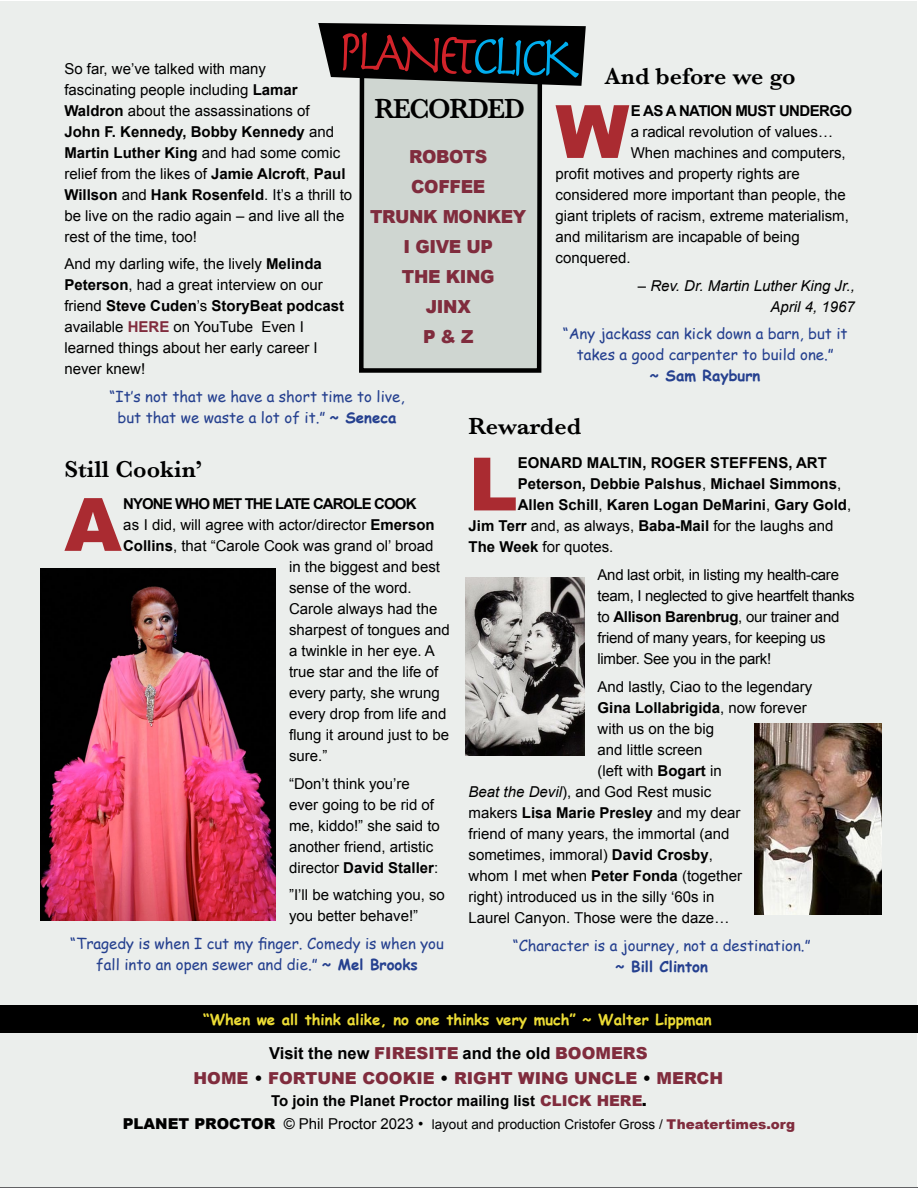
<style>
.page{position:relative;width:918px;height:1188px;background:#fff}
.page>*{position:absolute;margin:0;border:0;box-sizing:border-box;transform-origin:0 0}
.t1{font:900 73.65px "Arial";color:#aa2b31}
.t2{font:59.1px "Herculanum";color:#d2232a;scale:.83 1}
.t3{font:600 28.5px "Baskerville";letter-spacing:-.05em;color:#000;scale:.95 1}
.t4{font:600 24px "Baskerville";color:#000}
.t5{font:600 24px "Baskerville";letter-spacing:-.02em;color:#000}
.t6{font:900 18px/30px "Arial";letter-spacing:-.02em;color:#802c3d;text-align:center;scale:.96 1}
.t7{font:900 16.5px/25.2px "Arial";color:#802c3d;text-align:center}
.t8{font:15px/21px "Arial";color:#000}
.t9{font:15px/21px "Comic Sans MS";color:#25408f;text-align:center}
.t10{font:700 15px "Arial";color:#000}
.t11{font:15px/21px "Arial";letter-spacing:-.02em;color:#000}
.t12{font:700 15px "Comic Sans MS";color:#ecdc35}
.t13{font:italic 15px/21px "Arial";color:#000;text-align:right}
.t14{font:700 15px "Arial";letter-spacing:-.06em;color:#000}
.t15{font:700 15px "Comic Sans MS";color:#25408f}
.t16{font:700 15px "Arial";letter-spacing:-.04em;color:#000}
.t17{font:13.5px "Arial";color:#000}
.s1{color:#00aeef}
.s2{font-weight:700}
.s3{font-weight:700;color:#802c3d}
.s4{font-weight:400}
.s5{font-style:italic}
.s6{font-weight:700;color:#000}
.s7{color:#000}
.s8{font-weight:900;color:#802c3d}
.s9{font-weight:900}
.s10{font-weight:900;font-size:15px}
.s11{font-size:15px}
</style>
<div class="page">
<div style="left:0;top:2px;width:916px;height:1186px;background:#ebeeec"></div>
<svg style="left:359px;top:86px;width:184px;height:287px;background:#c2c8c3"></svg>
<svg style="left:318px;top:23px;width:268px;height:63px;background:#1c1d1c"></svg>
<div style="left:0;top:1005px;width:918px;height:27px;background:#000"></div>
<img style="left:40px;top:569px;width:236px;height:352px">
<img style="left:465px;top:578px;width:119px;height:178px">
<img style="left:755px;top:724px;width:127px;height:191px">
<h2 class="t2" style="left:339px;top:13px;width:293px;rotate:2deg">PLANET<span class="s1">CLICK</span></h2>
<p class="t8" style="left:64px;top:58px;width:289px">So far, we’ve talked with many<br>fascinating people including <span class="s2">Lamar Waldron</span> about the assassinations of<br><span class="s2">John F. Kennedy, Bobby Kennedy</span> and <span class="s2">Martin Luther King</span> and had some comic relief from the likes of <span class="s2">Jamie Alcroft</span>, <span class="s2">Paul Willson</span> and <span class="s2">Hank Rosenfeld</span>. It’s a thrill to be live on the radio again – and live all the rest of the time, too!</p>
<p class="t8" style="left:64px;top:254px;width:281px">And my darling wife, the lively <span class="s2">Melinda Peterson</span>, had a great interview on our friend <span class="s2">Steve Cuden</span>’s <span class="s2">StoryBeat podcast </span>available <span class="s3">HERE</span> on YouTube Even I learned things about her early career I never knew!</p>
<p class="t9" style="left:110px;top:386px;width:297px">“It’s not that we have a short time to live, but that we waste a lot of it.” <span class="s2">~ Seneca</span></p>
<h3 class="t4" style="left:64px;top:452px;width:139px">Still Cookin’</h3>
<h1 class="t1" style="left:64px;top:484px;width:59px">A</h1>
<p class="t14" style="left:123px;top:494px;width:295px">NYONE WHO MET THE LATE CAROLE COOK</p>
<h3 class="t4" style="left:604px;top:59px;width:193px">And before we go</h3>
<h1 class="t1" style="left:556px;top:91px;width:75px">W</h1>
<p class="t16" style="left:631px;top:101px;width:223px">E AS A NATION MUST UNDERGO</p>
<h3 class="t3" style="left:374px;top:89px;width:160px">RECORDED</h3>
<p class="t8" style="left:631px;top:121px;width:204px">a radical revolution of values…</p>
<p class="t8" style="left:631px;top:142px;width:217px">When machines and computers,</p>
<p class="t8" style="left:556px;top:163px;width:246px">profit motives and property rights are</p>
<p class="t8" style="left:556px;top:184px;width:292px">considered more important than people, the</p>
<p class="t8" style="left:556px;top:205px;width:295px">giant triplets of racism, extreme materialism,</p>
<p class="t8" style="left:556px;top:226px;width:246px">and militarism are incapable of being</p>
<p class="t8" style="left:556px;top:247px;width:77px">conquered.</p>
<p class="t13" style="left:638px;top:275px;width:219px">– Rev. Dr. Martin Luther King Jr.,<br>April 4, 1967</p>
<p class="t9" style="left:563px;top:323px;width:286px">“Any jackass can kick down a barn, but it takes a good carpenter to build one.”</p>
<p class="t15" style="left:650px;top:365px;width:112px">~ Sam Rayburn</p>
<h3 class="t5" style="left:469px;top:409px;width:114px">Rewarded</h3>
<h1 class="t1" style="left:469px;top:443px;width:51px">L</h1>
<p class="t10" style="left:518px;top:453px;width:311px">EONARD MALTIN, ROGER STEFFENS, ART</p>
<p class="t6" style="left:370px;top:142px;width:164px">ROBOTS<br>COFFEE<br>TRUNK MONKEY<br>I GIVE UP<br>THE KING<br>JINX<br>P &amp; Z</p>
<p class="t10" style="left:518px;top:474px;width:325px">Peterson, Debbie Palshus<span class="s4">,</span> Michael Simmons<span class="s4">,</span></p>
<p class="t10" style="left:518px;top:495px;width:335px">Allen Schill<span class="s4">,</span> Karen Logan DeMarini<span class="s4">,</span> Gary Gold<span class="s4">,</span></p>
<p class="t8" style="left:469px;top:516px;width:366px"><span class="s2">Jim Terr</span> and, as always, <span class="s2">Baba-Mail</span> for the laughs and</p>
<p class="t8" style="left:469px;top:537px;width:146px"><span class="s2">The Week</span> for quotes.</p>
<p class="t11" style="left:598px;top:565px;width:259px">And last orbit, in listing my health-care team, I neglected to give heartfelt thanks to <span class="s2">Allison Barenbrug</span>, our trainer and friend of many years, for keeping us limber. See you in the park!</p>
<p class="t8" style="left:598px;top:676px;width:216px">And lastly, Ciao to the legendary</p>
<p class="t10" style="left:598px;top:698px;width:211px">Gina Lollabrigida<span class="s4">, now forever</span></p>
<p class="t8" style="left:598px;top:718px;width:118px">with us on the big</p>
<p class="t8" style="left:598px;top:739px;width:107px">and little screen</p>
<p class="t8" style="left:598px;top:760px;width:126px">(left with <span class="s2">Bogart</span> in</p>
<p class="t8" style="left:469px;top:781px;width:244px"><span class="s5">Beat the Devil</span>), and God Rest music</p>
<p class="t10" style="left:469px;top:803px;width:273px"><span class="s4">makers</span> Lisa Marie Presley <span class="s4">and my dear</span></p>
<p class="t8" style="left:469px;top:823px;width:262px">friend of many years, the immortal (and</p>
<p class="t8" style="left:469px;top:844px;width:246px">sometimes, immoral) <span class="s2">David Crosby</span>,</p>
<p class="t8" style="left:469px;top:865px;width:275px">whom I met when <span class="s2">Peter Fonda</span> (together</p>
<p class="t8" style="left:469px;top:886px;width:247px">right) introduced us in the silly ‘60s in</p>
<p class="t8" style="left:469px;top:907px;width:262px">Laurel Canyon. Those were the daze…</p>
<p class="t9" style="left:513px;top:934px;width:299px">“Character is a journey, not a destination.”</p>
<p class="t15" style="left:616px;top:955px;width:94px">~ Bill Clinton</p>
<p class="t8" style="left:123px;top:514px;width:313px">as I did, will agree with actor/director <span class="s2">Emerson</span></p>
<p class="t8" style="left:123px;top:535px;width:312px"><span class="s2">Collins</span>, that “Carole Cook was grand ol’ broad</p>
<p class="t8" style="left:289px;top:556px;width:152px">in the biggest and best</p>
<p class="t8" style="left:289px;top:577px;width:124px">sense of the word.</p>
<p class="t8" style="left:289px;top:598px;width:150px">Carole always had the</p>
<p class="t8" style="left:289px;top:619px;width:162px">sharpest of tongues and</p>
<p class="t8" style="left:289px;top:640px;width:147px">a twinkle in her eye. A</p>
<p class="t8" style="left:289px;top:661px;width:151px">true star and the life of</p>
<p class="t8" style="left:289px;top:682px;width:152px">every party, she wrung</p>
<p class="t8" style="left:289px;top:703px;width:159px">every drop from life and</p>
<p class="t8" style="left:289px;top:724px;width:162px">flung it around just to be</p>
<p class="t8" style="left:289px;top:745px;width:40px">sure.”</p>
<p class="t8" style="left:289px;top:773px;width:152px">“Don’t think you’re ever going to be rid of me, kiddo!” she said to another friend, artistic director <span class="s2">David Staller</span>:</p>
<p class="t8" style="left:289px;top:885px;width:157px">”I’ll be watching you, so you better behave!”</p>
<p class="t9" style="left:70px;top:933px;width:375px">“Tragedy is when I cut my finger. Comedy is when you fall into an open sewer and die.” <span class="s2">~ Mel Brooks</span></p>
<p class="t12" style="left:203px;top:1008px;width:510px">“When we all think alike, no one thinks very much” ~ Walter Lippman</p>
<p class="t7" style="left:194px;top:1041px;width:531px"><span class="s6">Visit the new</span> FIRESITE <span class="s6">and the old</span> BOOMERS<br>HOME <span class="s7">•</span> FORTUNE COOKIE <span class="s7">•</span> RIGHT WING UNCLE <span class="s7">•</span> MERCH</p>
<p class="t10" style="left:271px;top:1091px;width:377px">To join the Planet Proctor mailing list <span class="s8">CLICK HERE</span><span class="s9">.</span></p>
<p class="t17" style="left:123px;top:1115px;width:674px"><span class="s10">PLANET PROCTOR</span> <span class="s11">© Phil Proctor 2023 •</span> layout and production Cristofer Gross / <span class="s8">Theatertimes.org</span></p>
</div>
